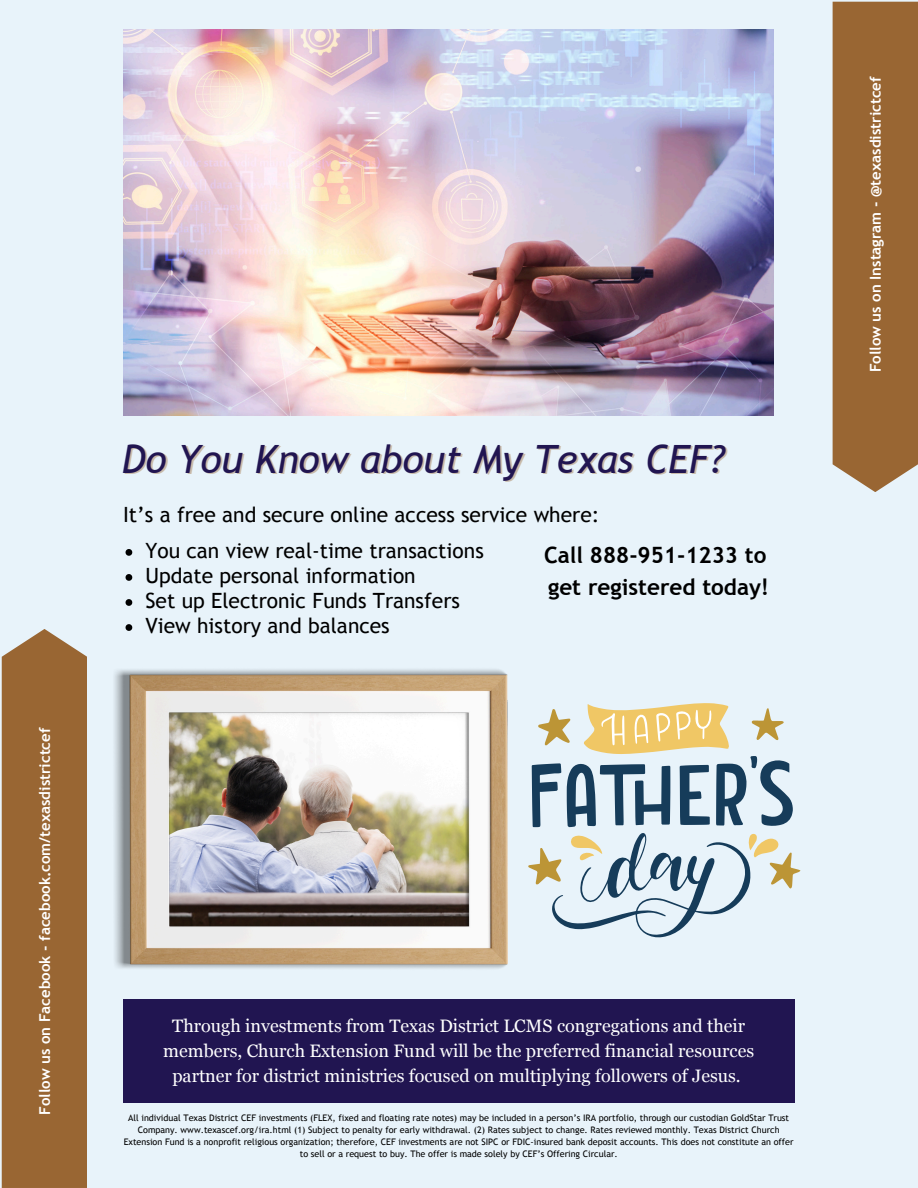
<style>
.page{position:relative;width:918px;height:1188px;background:#e8f3fa}
.page>*{position:absolute;margin:0;border:0;box-sizing:border-box;transform-origin:0 0}
.t1{font:italic 39px "Trebuchet MS";color:#211551}
.t2{font:700 22.5px/31.5px "Trebuchet MS";color:#000}
.t3{font:21px "Trebuchet MS";color:#000}
.t4{font:18px/24.8px "Georgia";color:#fff;text-align:center}
.t5{font:700 15px "Trebuchet MS";color:#fff}
.t6{font:9px/12px "Trebuchet MS";color:#000;text-align:center}
</style>
<div class="page">
<div style="left:2px;top:629px;width:85px;height:559px;background:#963"></div>
<div style="left:833px;top:2px;width:85px;height:490px;background:#963"></div>
<div style="left:123px;top:1000px;width:672px;height:103px;background:#211551"></div>
<img style="left:123px;top:30px;width:650px;height:386px">
<img style="left:114px;top:669px;width:393px;height:300px">
<svg style="left:528px;top:703px;width:272px;height:235px"></svg>
<svg style="left:126px;top:549px;width:6px;height:7px"></svg>
<svg style="left:126px;top:574px;width:6px;height:7px"></svg>
<svg style="left:126px;top:599px;width:6px;height:7px"></svg>
<svg style="left:126px;top:624px;width:6px;height:7px"></svg>
<p class="t5" style="left:36px;top:1115px;width:389px;rotate:-90deg">Follow us on Facebook - facebook.com/texasdistrictcef</p>
<p class="t1" style="left:122px;top:436px;width:604px">Do You Know about My Texas CEF?</p>
<p class="t3" style="left:123px;top:502px;width:478px">It’s a free and secure online access service where:</p>
<p class="t3" style="left:146px;top:538px;width:340px">You can view real-time transactions</p>
<h2 class="t3" style="left:145px;top:563px;width:272px">Update personal information</h2>
<p class="t3" style="left:146px;top:588px;width:316px">Set up Electronic Funds Transfers</p>
<h4 class="t3" style="left:145px;top:613px;width:246px">View history and balances</h4>
<p class="t2" style="left:544px;top:539px;width:227px">Call 888-951-1233 to get registered today!</p>
<h1 class="t4" style="left:163px;top:1014px;width:592px">Through investments from Texas District LCMS congregations and their members, Church Extension Fund will be the preferred financial resources partner for district ministries focused on multiplying followers of Jesus.</h1>
<h3 class="t6" style="left:124px;top:1112px;width:671px">All individual Texas District CEF investments (FLEX, fixed and floating rate notes) may be included in a person’s IRA portfolio, through our custodian GoldStar Trust Company. www.texascef.org/ira.html (1) Subject to penalty for early withdrawal. (2) Rates subject to change. Rates reviewed monthly. Texas District Church Extension Fund is a nonprofit religious organization; therefore, CEF investments are not SIPC or FDIC-insured bank deposit accounts. This does not constitute an offer to sell or a request to buy. The offer is made solely by CEF’s Offering Circular.</h3>
<p class="t5" style="left:867px;top:372px;width:298px;rotate:-90deg">Follow us on Instagram - @texasdistrictcef</p>
</div>
